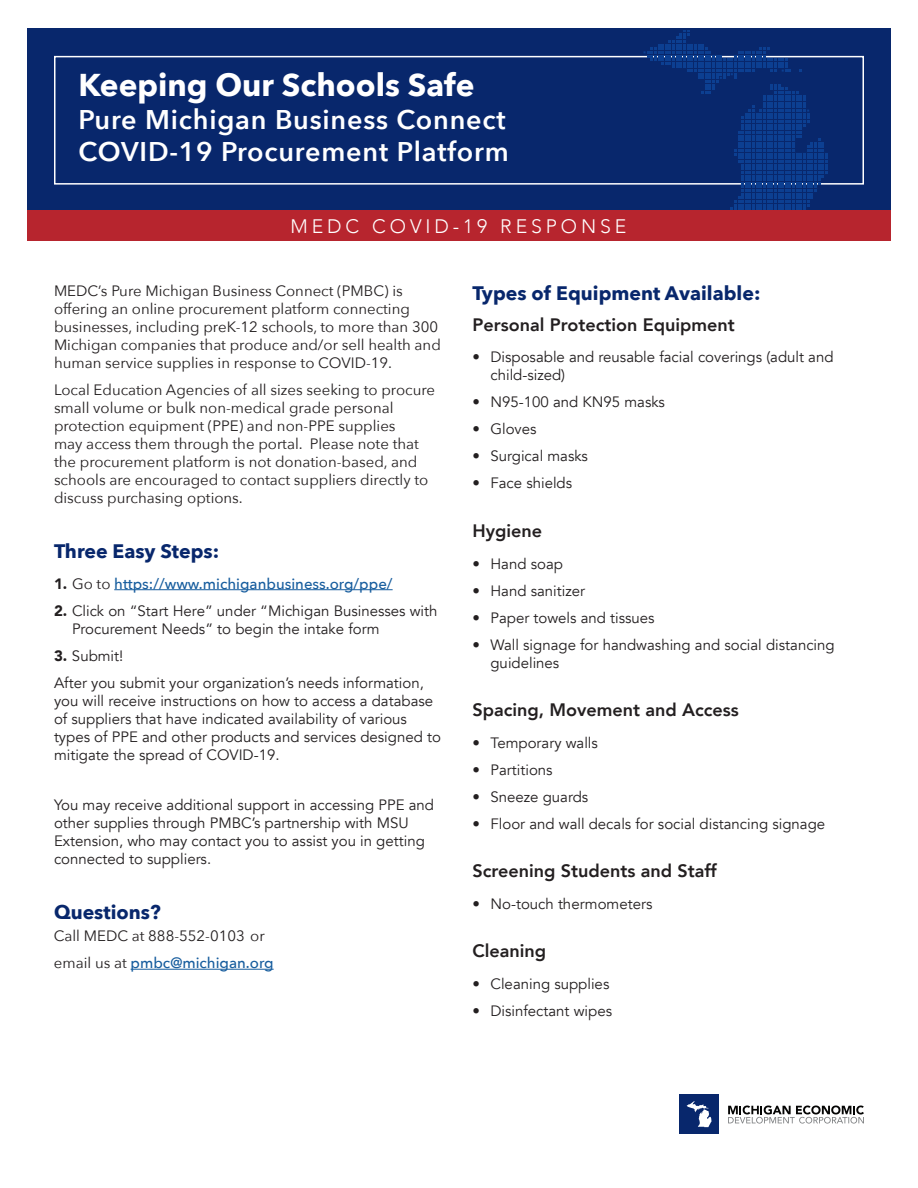
<style>
.page{position:relative;width:918px;height:1188px;background:#fff}
.page>*{position:absolute;margin:0;border:0;box-sizing:border-box;transform-origin:0 0}
.t1{font:700 31.5px "Avenir Next";color:#fff}
.t2{font:600 27px "Avenir Next";letter-spacing:.03em;color:#fff}
.t3{font:700 19.5px "Avenir Next";color:#08276c}
.t4{font:300 19.5px "Avenir";letter-spacing:.2em;color:#fff}
.t5{font:800 18px "Avenir";color:#231f20}
.t6{font:15px/18px "Avenir";color:#231f20}
.t7{font:15px/18px "Avenir Next";color:#231f20}
.t8{font:500 15px "Avenir Next";color:#175d9e}
.s1{font-family:"Avenir";font-weight:900;color:#231f20}
.s2{font-weight:400;color:#231f20}
.s3{font-weight:900}
</style>
<div class="page">
<div style="left:27px;top:210px;width:863px;height:31px;background:#b7252e"></div>
<hr style="left:131px;top:969px;width:143px;height:1px;background:#175d9e">
<div style="left:27px;top:28px;width:863px;height:182px;background:#08276c"></div>
<div style="left:54px;top:56px;width:810px;height:129px;border:2px solid #fff"></div>
<hr style="left:114px;top:589px;width:279px;height:1px;background:#175d9e">
<div style="left:679px;top:1095px;width:40px;height:39px;background:#08276c"></div>
<svg style="left:687px;top:1101px;width:25px;height:26px"></svg>
<svg style="left:728px;top:1106px;width:136px;height:18px"></svg>
<svg style="left:644px;top:30px;width:183px;height:180px"></svg>
<h1 class="t1" style="left:78px;top:58px;width:398px">Keeping Our Schools Safe</h1>
<p class="t2" style="left:78px;top:96px;width:429px">Pure Michigan Business Connect</p>
<p class="t2" style="left:78px;top:128px;width:432px">COVID-19 Procurement Platform</p>
<h2 class="t4" style="left:291px;top:214px;width:337px">MEDC COVID-19 RESPONSE</h2>
<p class="t7" style="left:54px;top:281px;width:388px">MEDC’s Pure Michigan Business Connect (PMBC) is offering an online procurement platform connecting businesses, including preK-12 schools, to more than 300<br>Michigan companies that produce and/or sell health and human service supplies in response to COVID-19.</p>
<p class="t7" style="left:54px;top:380px;width:383px">Local Education Agencies of all sizes seeking to procure small volume or bulk non-medical grade personal protection equipment (PPE) and non-PPE supplies<br>may access them through the portal. Please note that the procurement platform is not donation-based, and schools are encouraged to contact suppliers directly to discuss purchasing options.</p>
<p class="t3" style="left:54px;top:534px;width:167px">Three Easy Steps:</p>
<h3 class="t8" style="left:54px;top:571px;width:340px"><span class="s1">1.</span> <span class="s2">Go to</span> https://www.michiganbusiness.org/ppe/</h3>
<h3 class="t6" style="left:72px;top:602px;width:367px;text-indent:-18px"><span class="s3">2.</span> Click on “Start Here” under “Michigan Businesses with<br>Procurement Needs” to begin the intake form</h3>
<h3 class="t6" style="left:54px;top:647px;width:71px"><span class="s3">3.</span> Submit!</h3>
<h3 class="t6" style="left:54px;top:674px;width:388px">After you submit your organization’s needs information, you will receive instructions on how to access a database of suppliers that have indicated availability of various types of PPE and other products and services designed to mitigate the spread of COVID-19.</h3>
<h3 class="t6" style="left:54px;top:796px;width:382px">You may receive additional support in accessing PPE and other supplies through PMBC’s partnership with MSU Extension, who may contact you to assist you in getting connected to suppliers.</h3>
<p class="t3" style="left:54px;top:895px;width:108px">Questions?</p>
<p class="t7" style="left:54px;top:926px;width:212px">Call MEDC at 888-552-0103 or</p>
<p class="t8" style="left:54px;top:950px;width:221px"><span class="s2">email us at</span> pmbc@michigan.org</p>
<p class="t3" style="left:472px;top:277px;width:289px">Types of Equipment Available:</p>
<p class="t5" style="left:472px;top:311px;width:264px">Personal Protection Equipment</p>
<h3 class="t6" style="left:490px;top:349px;width:345px;text-indent:-18px"><span class="s3">•</span> Disposable and reusable facial coverings (adult and child-sized)</h3>
<h3 class="t6" style="left:472px;top:394px;width:194px"><span class="s3">•</span> N95-100 and KN95 masks</h3>
<h3 class="t6" style="left:472px;top:421px;width:66px"><span class="s3">•</span> Gloves</h3>
<h3 class="t6" style="left:472px;top:448px;width:117px"><span class="s3">•</span> Surgical masks</h3>
<h3 class="t6" style="left:472px;top:475px;width:101px"><span class="s3">•</span> Face shields</h3>
<p class="t5" style="left:472px;top:517px;width:71px">Hygiene</p>
<h3 class="t6" style="left:472px;top:555px;width:92px"><span class="s3">•</span> Hand soap</h3>
<h3 class="t6" style="left:472px;top:582px;width:114px"><span class="s3">•</span> Hand sanitizer</h3>
<h3 class="t6" style="left:472px;top:609px;width:184px"><span class="s3">•</span> Paper towels and tissues</h3>
<h3 class="t6" style="left:490px;top:636px;width:346px;text-indent:-18px"><span class="s3">•</span> Wall signage for handwashing and social distancing guidelines</h3>
<p class="t5" style="left:472px;top:696px;width:268px">Spacing, Movement and Access</p>
<h3 class="t6" style="left:472px;top:734px;width:127px"><span class="s3">•</span> Temporary walls</h3>
<h3 class="t6" style="left:472px;top:761px;width:82px"><span class="s3">•</span> Partitions</h3>
<h3 class="t6" style="left:472px;top:788px;width:117px"><span class="s3">•</span> Sneeze guards</h3>
<h3 class="t6" style="left:472px;top:815px;width:354px"><span class="s3">•</span> Floor and wall decals for social distancing signage</h3>
<p class="t5" style="left:472px;top:857px;width:246px">Screening Students and Staff</p>
<h3 class="t6" style="left:472px;top:895px;width:181px"><span class="s3">•</span> No-touch thermometers</h3>
<p class="t5" style="left:472px;top:937px;width:75px">Cleaning</p>
<h3 class="t6" style="left:472px;top:975px;width:138px"><span class="s3">•</span> Cleaning supplies</h3>
<h3 class="t6" style="left:472px;top:1002px;width:141px"><span class="s3">•</span> Disinfectant wipes</h3>
</div>
